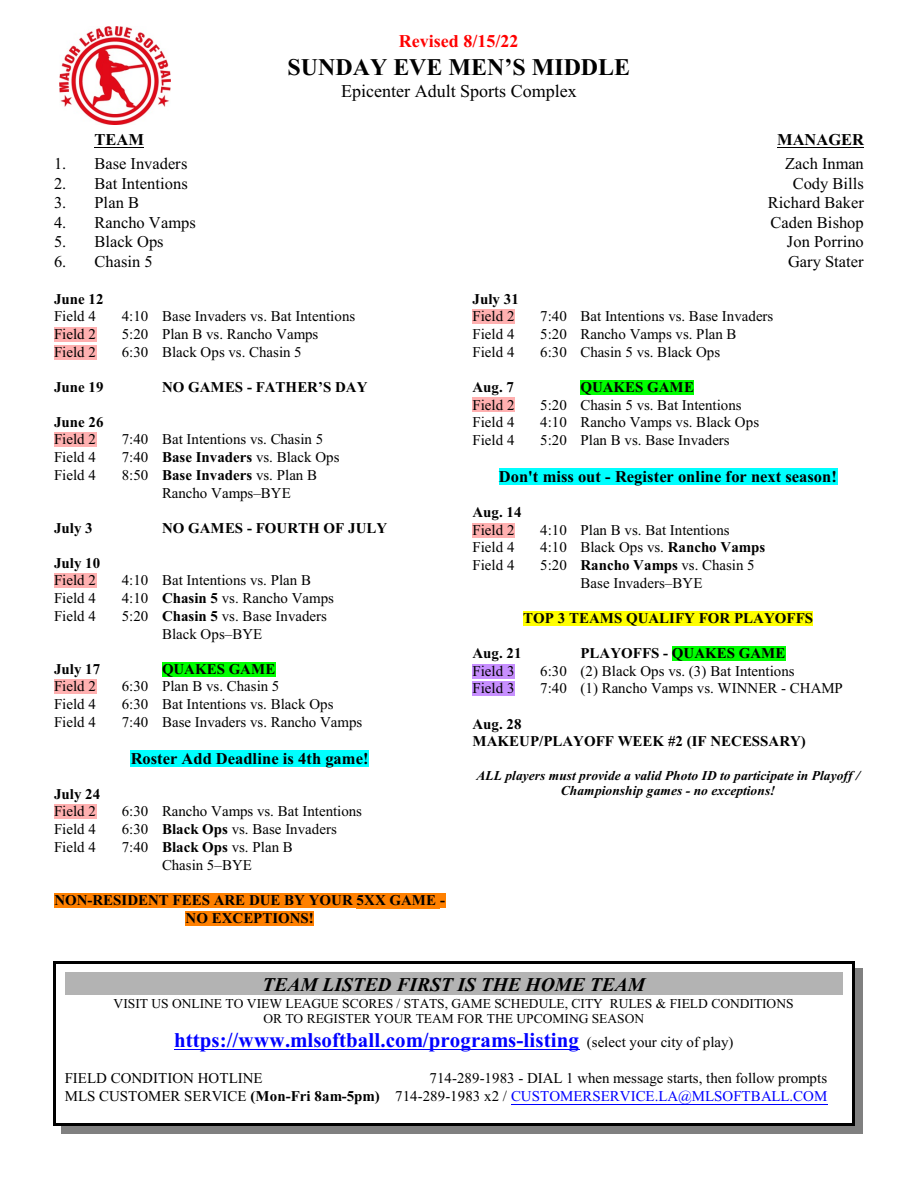
<style>
.page{position:relative;width:918px;height:1188px;background:#fff}
.page>*{position:absolute;margin:0;border:0;box-sizing:border-box;transform-origin:0 0}
.t1{font:700 24px "Times New Roman";color:#000}
.t2{font:700 21px "Times New Roman";color:#00f}
.t3{font:italic 700 19.5px "Times New Roman";color:#000}
.t4{font:18px "Times New Roman";color:#000}
.t5{font:700 18px "Times New Roman";color:#f00}
.t6{font:16.5px "Times New Roman";color:#000}
.t7{font:700 16.5px "Times New Roman";color:#000}
.t8{font:15px/17.7px "Times New Roman";color:#000}
.t9{font:700 15px/17.4px "Times New Roman";color:#000;text-align:center}
.t10{font:13.5px/15.9px "Times New Roman";color:#000;text-align:center}
.t11{font:italic 700 13.5px/15.6px "Times New Roman";color:#000;text-align:center}
.s1{font-weight:700}
.s2{font-weight:400;font-size:15px;color:#000}
.s3{color:#00f}
</style>
<div class="page">
<img style="left:60px;top:27px;width:111px;height:97px">
<div style="left:65px;top:973px;width:778px;height:22px;background:#b3b3b3"></div>
<hr style="left:174px;top:1049px;width:405px;height:1px;background:#00f">
<hr style="left:511px;top:1104px;width:316px;height:1px;background:#00f">
<hr style="left:53px;top:961px;width:3px;height:165px;background:#000">
<hr style="left:852px;top:961px;width:3px;height:165px;background:#000">
<hr style="left:53px;top:961px;width:801px;height:2px;background:#000">
<hr style="left:53px;top:1123px;width:801px;height:3px;background:#000">
<div style="left:855px;top:969px;width:8px;height:165px;background:#808080"></div>
<div style="left:61px;top:1126px;width:802px;height:8px;background:#808080"></div>
<hr style="left:94px;top:147px;width:50px;height:1px;background:#000">
<hr style="left:777px;top:147px;width:87px;height:1px;background:#000">
<div style="left:54px;top:327px;width:42px;height:15px;background:#ffb0b0"></div>
<div style="left:54px;top:345px;width:42px;height:15px;background:#ffb0b0"></div>
<div style="left:54px;top:432px;width:42px;height:15px;background:#ffb0b0"></div>
<div style="left:54px;top:573px;width:42px;height:15px;background:#ffb0b0"></div>
<div style="left:162px;top:662px;width:113px;height:15px;background:#0f0"></div>
<div style="left:54px;top:679px;width:42px;height:15px;background:#ffb0b0"></div>
<div style="left:131px;top:750px;width:238px;height:17px;background:#0ff"></div>
<div style="left:54px;top:805px;width:42px;height:14px;background:#ffb0b0"></div>
<div style="left:54px;top:893px;width:303px;height:15px;background:#ff8000"></div>
<div style="left:357px;top:893px;width:83px;height:15px;background:#ff8000"></div>
<hr style="left:357px;top:908px;width:83px;height:1px;background:#ff8000">
<div style="left:440px;top:893px;width:5px;height:15px;background:#ff8000"></div>
<div style="left:186px;top:911px;width:128px;height:15px;background:#ff8000"></div>
<div style="left:472px;top:310px;width:43px;height:14px;background:#ffb0b0"></div>
<div style="left:580px;top:380px;width:114px;height:15px;background:#0f0"></div>
<div style="left:472px;top:398px;width:43px;height:14px;background:#ffb0b0"></div>
<div style="left:499px;top:469px;width:339px;height:16px;background:#0ff"></div>
<div style="left:472px;top:523px;width:43px;height:15px;background:#ffb0b0"></div>
<div style="left:523px;top:611px;width:290px;height:15px;background:#ff0"></div>
<div style="left:672px;top:646px;width:114px;height:15px;background:#0f0"></div>
<div style="left:472px;top:664px;width:43px;height:15px;background:#c78fff"></div>
<div style="left:472px;top:681px;width:43px;height:15px;background:#c78fff"></div>
<p class="t5" style="left:399px;top:34px;width:121px">Revised 8/15/22</p>
<h1 class="t1" style="left:288px;top:58px;width:344px">SUNDAY EVE MEN’S MIDDLE</h1>
<p class="t4" style="left:341px;top:84px;width:237px">Epicenter Adult Sports Complex</p>
<p class="t7" style="left:94px;top:133px;width:51px">TEAM</p>
<p class="t7" style="left:777px;top:133px;width:89px">MANAGER</p>
<p class="t6" style="left:54px;top:158px;width:135px">1. Base Invaders</p>
<p class="t6" style="left:785px;top:158px;width:80px">Zach Inman</p>
<p class="t6" style="left:54px;top:177px;width:135px">2. Bat Intentions</p>
<p class="t6" style="left:793px;top:177px;width:73px">Cody Bills</p>
<p class="t6" style="left:54px;top:197px;width:87px">3. Plan B</p>
<p class="t6" style="left:768px;top:197px;width:97px">Richard Baker</p>
<p class="t6" style="left:54px;top:216px;width:143px">4. Rancho Vamps</p>
<p class="t6" style="left:771px;top:216px;width:95px">Caden Bishop</p>
<p class="t6" style="left:54px;top:236px;width:111px">5. Black Ops</p>
<p class="t6" style="left:787px;top:236px;width:79px">Jon Porrino</p>
<p class="t6" style="left:54px;top:255px;width:100px">6. Chasin 5</p>
<p class="t6" style="left:788px;top:255px;width:77px">Gary Stater</p>
<p class="t9" style="left:54px;top:292px;width:51px">June 12</p>
<p class="t8" style="left:54px;top:309px;width:43px">Field 4</p>
<p class="t8" style="left:122px;top:309px;width:235px">4:10 Base Invaders vs. Bat Intentions</p>
<p class="t8" style="left:54px;top:327px;width:43px">Field 2</p>
<p class="t8" style="left:122px;top:327px;width:198px">5:20 Plan B vs. Rancho Vamps</p>
<p class="t8" style="left:54px;top:344px;width:43px">Field 2</p>
<p class="t8" style="left:122px;top:344px;width:182px">6:30 Black Ops vs. Chasin 5</p>
<p class="t9" style="left:54px;top:380px;width:51px">June 19</p>
<p class="t9" style="left:162px;top:380px;width:207px">NO GAMES - FATHER’S DAY</p>
<p class="t9" style="left:54px;top:415px;width:51px">June 26</p>
<p class="t8" style="left:54px;top:432px;width:43px">Field 2</p>
<p class="t8" style="left:122px;top:432px;width:203px">7:40 Bat Intentions vs. Chasin 5</p>
<p class="t8" style="left:54px;top:450px;width:43px">Field 4</p>
<p class="t8" style="left:122px;top:450px;width:219px">7:40 <span class="s1">Base Invaders</span> vs. Black Ops</p>
<p class="t8" style="left:54px;top:468px;width:43px">Field 4</p>
<p class="t8" style="left:162px;top:468px;width:157px;text-indent:-40px">8:50 <span class="s1">Base Invaders</span> vs. Plan B<br>Rancho Vamps–BYE</p>
<p class="t9" style="left:54px;top:521px;width:40px">July 3</p>
<p class="t9" style="left:162px;top:521px;width:227px">NO GAMES - FOURTH OF JULY</p>
<p class="t9" style="left:54px;top:556px;width:48px">July 10</p>
<p class="t8" style="left:54px;top:573px;width:43px">Field 2</p>
<p class="t8" style="left:122px;top:573px;width:191px">4:10 Bat Intentions vs. Plan B</p>
<p class="t8" style="left:54px;top:591px;width:43px">Field 4</p>
<p class="t8" style="left:122px;top:591px;width:214px">4:10 <span class="s1">Chasin 5</span> vs. Rancho Vamps</p>
<p class="t8" style="left:54px;top:609px;width:43px">Field 4</p>
<p class="t8" style="left:162px;top:609px;width:167px;text-indent:-40px">5:20 <span class="s1">Chasin 5</span> vs. Base Invaders<br>Black Ops–BYE</p>
<p class="t9" style="left:54px;top:662px;width:48px">July 17</p>
<p class="t9" style="left:162px;top:662px;width:115px">QUAKES GAME</p>
<p class="t8" style="left:54px;top:679px;width:43px">Field 2</p>
<p class="t8" style="left:122px;top:679px;width:159px">6:30 Plan B vs. Chasin 5</p>
<p class="t8" style="left:54px;top:697px;width:43px">Field 4</p>
<p class="t8" style="left:122px;top:697px;width:213px">6:30 Bat Intentions vs. Black Ops</p>
<p class="t8" style="left:54px;top:714px;width:43px">Field 4</p>
<p class="t8" style="left:122px;top:714px;width:242px">7:40 Base Invaders vs. Rancho Vamps</p>
<p class="t7" style="left:131px;top:753px;width:239px">Roster Add Deadline is 4th game!</p>
<p class="t9" style="left:54px;top:787px;width:48px">July 24</p>
<p class="t8" style="left:54px;top:804px;width:43px">Field 2</p>
<p class="t8" style="left:122px;top:804px;width:242px">6:30 Rancho Vamps vs. Bat Intentions</p>
<p class="t8" style="left:54px;top:822px;width:43px">Field 4</p>
<p class="t8" style="left:122px;top:822px;width:217px">6:30 <span class="s1">Black Ops</span> vs. Base Invaders</p>
<p class="t8" style="left:54px;top:840px;width:43px">Field 4</p>
<p class="t8" style="left:122px;top:840px;width:173px;text-align:center">7:40 <span class="s1">Black Ops</span> vs. Plan B<br>Chasin 5–BYE</p>
<p class="t9" style="left:54px;top:893px;width:392px">NON-RESIDENT FEES ARE DUE BY YOUR 5XX GAME -<br>NO EXCEPTIONS!</p>
<p class="t9" style="left:472px;top:292px;width:48px">July 31</p>
<p class="t8" style="left:472px;top:309px;width:43px">Field 2</p>
<p class="t8" style="left:540px;top:309px;width:235px">7:40 Bat Intentions vs. Base Invaders</p>
<p class="t8" style="left:472px;top:327px;width:43px">Field 4</p>
<p class="t8" style="left:540px;top:327px;width:198px">5:20 Rancho Vamps vs. Plan B</p>
<p class="t8" style="left:472px;top:344px;width:43px">Field 4</p>
<p class="t8" style="left:540px;top:344px;width:182px">6:30 Chasin 5 vs. Black Ops</p>
<p class="t9" style="left:472px;top:380px;width:43px">Aug. 7</p>
<p class="t9" style="left:580px;top:380px;width:115px">QUAKES GAME</p>
<p class="t8" style="left:472px;top:397px;width:43px">Field 2</p>
<p class="t8" style="left:540px;top:397px;width:203px">5:20 Chasin 5 vs. Bat Intentions</p>
<p class="t8" style="left:472px;top:415px;width:43px">Field 4</p>
<p class="t8" style="left:540px;top:415px;width:221px">4:10 Rancho Vamps vs. Black Ops</p>
<p class="t8" style="left:472px;top:432px;width:43px">Field 4</p>
<p class="t8" style="left:540px;top:432px;width:191px">5:20 Plan B vs. Base Invaders</p>
<p class="t7" style="left:499px;top:471px;width:339px">Don't miss out - Register online for next season!</p>
<p class="t9" style="left:472px;top:505px;width:51px">Aug. 14</p>
<p class="t8" style="left:472px;top:522px;width:43px">Field 2</p>
<p class="t8" style="left:540px;top:522px;width:191px">4:10 Plan B vs. Bat Intentions</p>
<p class="t8" style="left:472px;top:540px;width:43px">Field 4</p>
<p class="t8" style="left:540px;top:540px;width:226px">4:10 Black Ops vs. <span class="s1">Rancho Vamps</span></p>
<p class="t8" style="left:472px;top:558px;width:43px">Field 4</p>
<p class="t8" style="left:580px;top:558px;width:176px;text-indent:-40px">5:20 <span class="s1">Rancho Vamps</span> vs. Chasin 5<br>Base Invaders–BYE</p>
<p class="t9" style="left:523px;top:611px;width:291px">TOP 3 TEAMS QUALIFY FOR PLAYOFFS</p>
<p class="t9" style="left:472px;top:646px;width:51px">Aug. 21</p>
<p class="t9" style="left:580px;top:646px;width:207px">PLAYOFFS - QUAKES GAME</p>
<p class="t8" style="left:472px;top:663px;width:43px">Field 3</p>
<p class="t8" style="left:540px;top:663px;width:256px">6:30 (2) Black Ops vs. (3) Bat Intentions</p>
<p class="t8" style="left:472px;top:681px;width:43px">Field 3</p>
<p class="t8" style="left:540px;top:681px;width:304px">7:40 (1) Rancho Vamps vs. WINNER - CHAMP</p>
<p class="t9" style="left:472px;top:716px;width:335px;text-align:left">Aug. 28<br>MAKEUP/PLAYOFF WEEK #2 (IF NECESSARY)</p>
<p class="t11" style="left:476px;top:769px;width:385px">ALL players must provide a valid Photo ID to participate in Playoff /<br>Championship games - no exceptions!</p>
<h3 class="t3" style="left:263px;top:978px;width:384px">TEAM LISTED FIRST IS THE HOME TEAM</h3>
<p class="t10" style="left:114px;top:996px;width:682px">VISIT US ONLINE TO VIEW LEAGUE SCORES / STATS, GAME SCHEDULE, CITY RULES &amp; FIELD CONDITIONS<br>OR TO REGISTER YOUR TEAM FOR THE UPCOMING SEASON</p>
<h2 class="t2" style="left:174px;top:1033px;width:561px">https://www.mlsoftball.com/programs-listing <span class="s2">(select your city of play)</span></h2>
<p class="t8" style="left:65px;top:1071px;width:199px">FIELD CONDITION HOTLINE</p>
<p class="t8" style="left:65px;top:1071px;width:764px;text-align:right">714-289-1983 - DIAL 1 when message starts, then follow prompts<br>MLS CUSTOMER SERVICE <span class="s1">(Mon-Fri 8am-5pm)</span> 714-289-1983 x2 / <span class="s3">CUSTOMERSERVICE.LA@MLSOFTBALL.COM</span></p>
</div>
